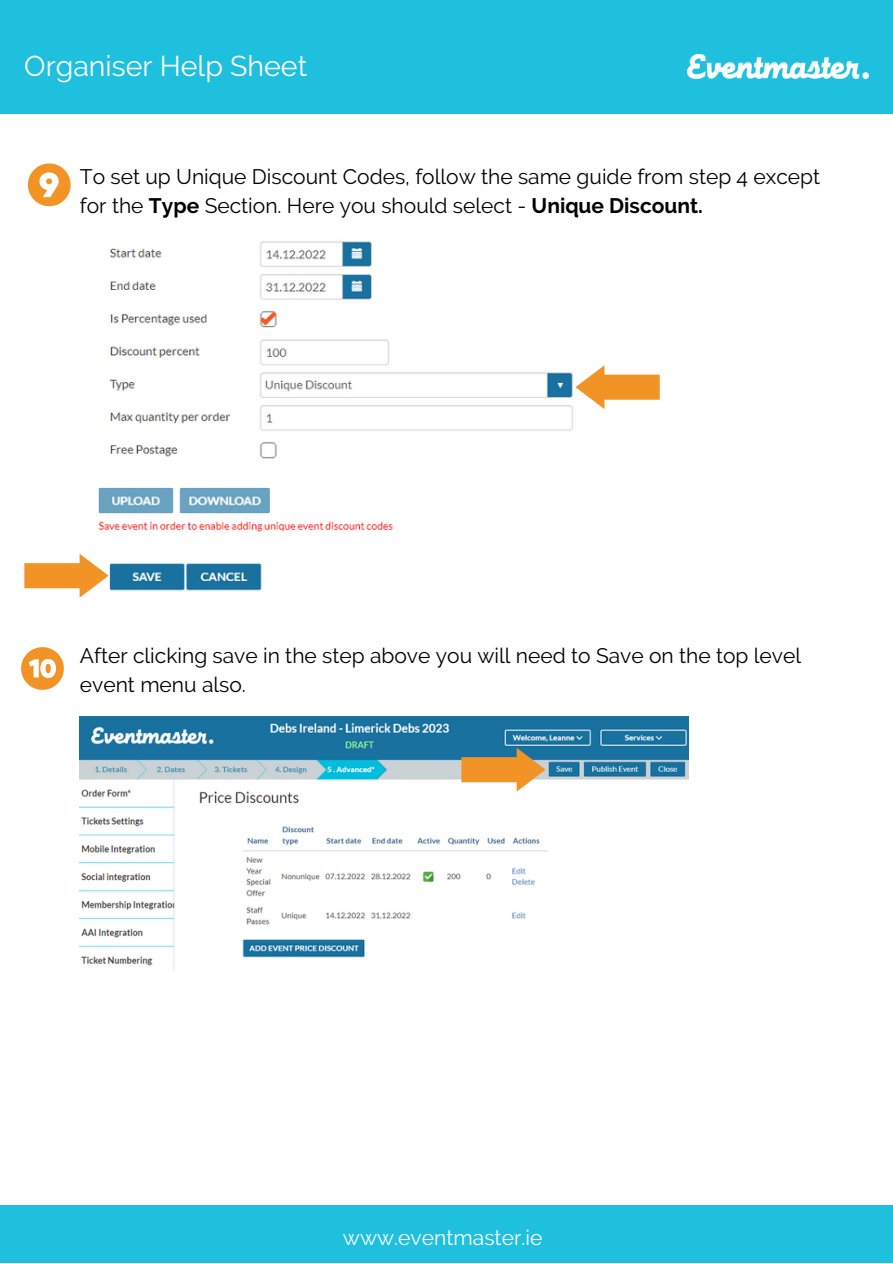
<style>
.page{position:relative;width:893px;height:1264px;background:#fff}
.page>*{position:absolute;margin:0;border:0;box-sizing:border-box;transform-origin:0 0}
.t1{font:28.5px "Raleway";color:#fff}
.t2{font:21px/29.2px "Raleway";color:#000}
.t3{font:21px "Raleway";color:#fff}
.s1{font-weight:700}
</style>
<div class="page">
<div style="left:0;top:0;width:892px;height:114px;background:#1ec0de"></div>
<div style="left:0;top:1205px;width:892px;height:57px;background:#1ec0de"></div>
<img style="left:687px;top:54px;width:181px;height:24px">
<img style="left:79px;top:241px;width:494px;height:357px">
<svg style="left:575px;top:365px;width:84px;height:44px"></svg>
<svg style="left:24px;top:554px;width:85px;height:43px"></svg>
<img style="left:80px;top:716px;width:608px;height:254px">
<svg style="left:461px;top:747px;width:84px;height:44px"></svg>
<svg style="left:21px;top:647px;width:43px;height:43px"></svg>
<svg style="left:28px;top:163px;width:43px;height:43px"></svg>
<h1 class="t1" style="left:24px;top:49px;width:284px">Organiser Help Sheet</h1>
<p class="t2" style="left:80px;top:162px;width:741px">To set up Unique Discount Codes, follow the same guide from step 4 except for the <span class="s1">Type</span> Section. Here you should select - <span class="s1">Unique Discount.</span></p>
<p class="t2" style="left:80px;top:640px;width:722px">After clicking save in the step above you will need to Save on the top level event menu also.</p>
<p class="t3" style="left:343px;top:1224px;width:201px">www.eventmaster.ie</p>
</div>
